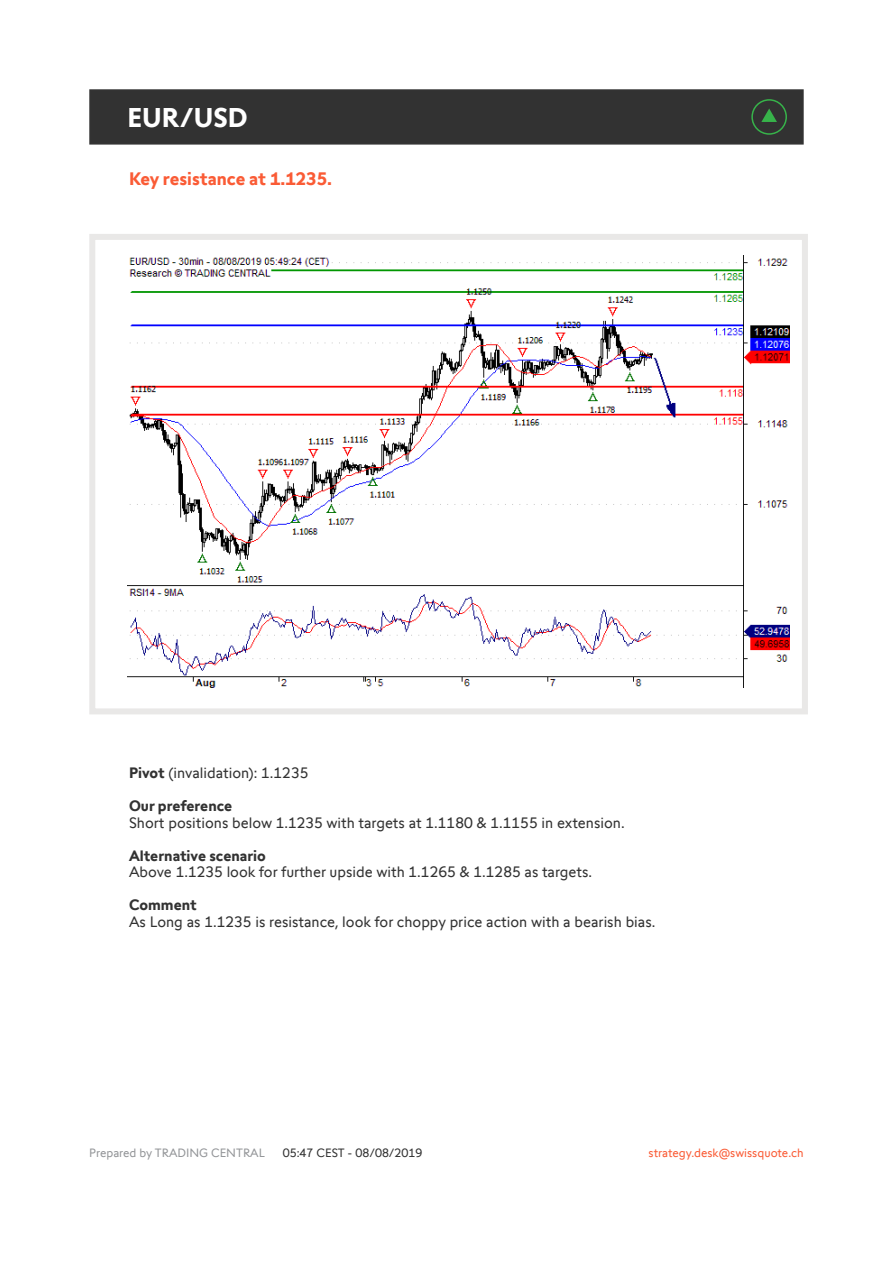
<style>
.page{position:relative;width:893px;height:1263px;background:#fff}
.page>*{position:absolute;margin:0;border:0;box-sizing:border-box;transform-origin:0 0}
.t1{font:700 27px "Swissquote CT";color:#fff}
.t2{font:700 18px "Swissquote CT";color:#fa5b35}
.t3{font:15px "Swissquote CT";color:#323232}
.t4{font:700 15px "Swissquote CT";color:#323232}
.t5{font:12px "Swissquote CT";color:#fa5b35}
.t6{font:12px "Swissquote CT";color:#939598}
.t7{font:12px "Swissquote CT";color:#323232}
.s1{font-weight:700}
</style>
<div class="page">
<div style="left:89px;top:234px;width:719px;height:480px;border:6px solid #e9e8e7"></div>
<div style="left:89px;top:89px;width:715px;height:56px;background:#323232;border:2px solid #323232"></div>
<img style="left:128px;top:255px;width:661px;height:432px">
<svg style="left:751px;top:99px;width:36px;height:36px"></svg>
<h1 class="t1" style="left:128px;top:101px;width:122px">EUR/USD</h1>
<p class="t2" style="left:129px;top:168px;width:204px">Key resistance at 1.1235.</p>
<p class="t3" style="left:129px;top:764px;width:181px"><span class="s1">Pivot</span> (invalidation): 1.1235</p>
<p class="t4" style="left:129px;top:797px;width:105px">Our preference</p>
<p class="t3" style="left:129px;top:814px;width:497px">Short positions below 1.1235 with targets at 1.1180 &amp; 1.1155 in extension.</p>
<p class="t4" style="left:129px;top:846px;width:138px">Alternative scenario</p>
<p class="t3" style="left:129px;top:863px;width:464px">Above 1.1235 look for further upside with 1.1265 &amp; 1.1285 as targets.</p>
<p class="t4" style="left:129px;top:896px;width:69px">Comment</p>
<p class="t3" style="left:129px;top:913px;width:528px">As Long as 1.1235 is resistance, look for choppy price action with a bearish bias.</p>
<p class="t6" style="left:89px;top:1145px;width:177px">Prepared by TRADING CENTRAL</p>
<p class="t7" style="left:283px;top:1145px;width:141px">05:47 CEST - 08/08/2019</p>
<p class="t5" style="left:649px;top:1145px;width:157px">strategy.desk@swissquote.ch</p>
</div>
